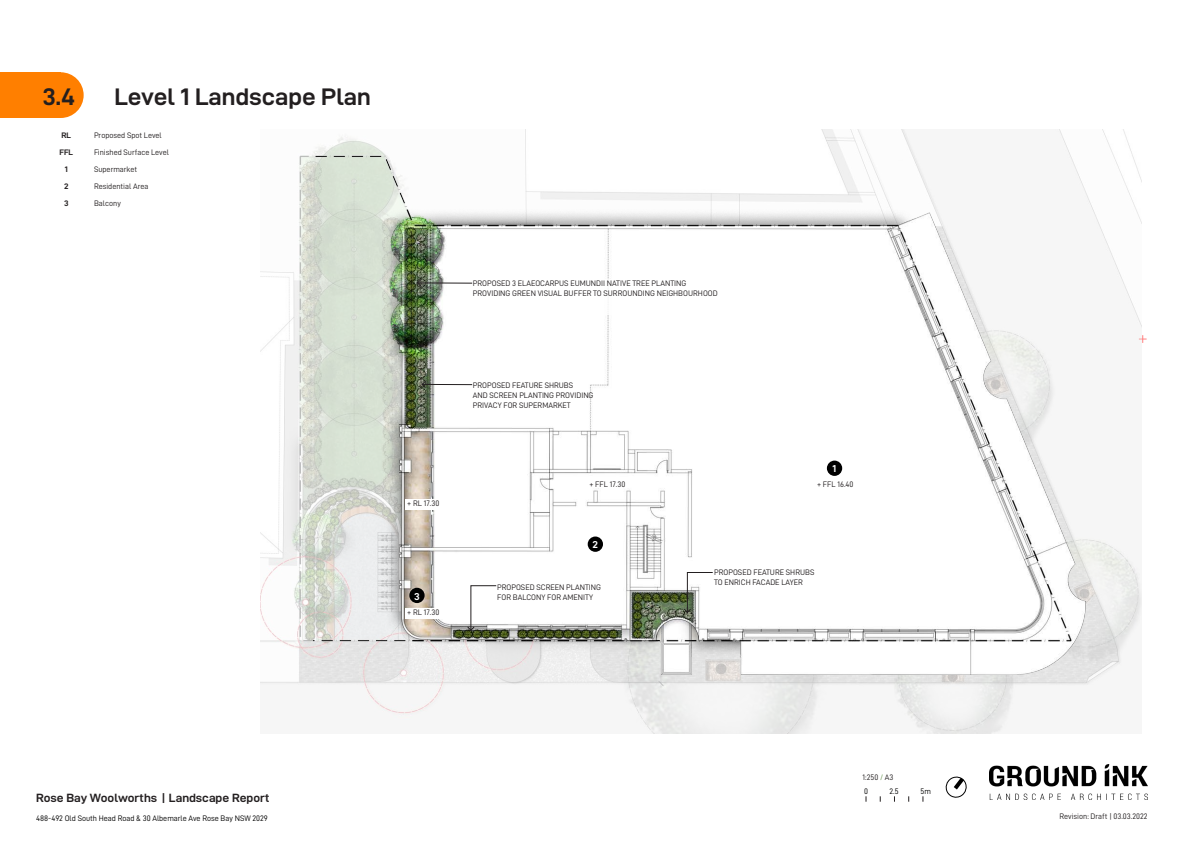
<style>
.page{position:relative;width:1191px;height:842px;background:#fff}
.page>*{position:absolute;margin:0;border:0;box-sizing:border-box;transform-origin:0 0}
.Table_of_Content{font:24px "D DIN Exp Bold";color:#231f20}
.t1{font:12px "D DIN Exp Bold";color:#231f20}
.Section{font:10px "D DIN Exp Bold";color:#fff}
.Content{font:8px/13.3px "D DIN";color:#231f20}
.t2{font:8px "D DIN";color:#000}
.Content-2{font:8px "D DIN Exp Bold";color:#231f20}
.s1{color:#55883d}
.s2{color:#000}
</style>
<div class="page">
<svg style="left:1141px;top:335px;width:5px;height:8px"></svg>
<div style="left:38px;top:72px;width:46px;height:46px;background:#ff7f00;border-radius:50%"></div>
<div style="left:0;top:72px;width:61px;height:46px;background:#ff7f00"></div>
<svg style="left:945px;top:776px;width:22px;height:22px"></svg>
<img style="left:261px;top:154px;width:880px;height:579px">
<img style="left:313px;top:129px;width:821px;height:599px">
<div style="left:827px;top:461px;width:15px;height:15px;background:#000;border-radius:50%"></div>
<svg style="left:467px;top:585px;width:30px;height:46px"></svg>
<svg style="left:683px;top:572px;width:30px;height:41px"></svg>
<div style="left:587px;top:536px;width:16px;height:16px;background:#000;border-radius:50%"></div>
<div style="left:409px;top:588px;width:15px;height:15px;background:#000;border-radius:50%"></div>
<img style="left:989px;top:764px;width:158px;height:36px">
<div style="left:473px;top:279px;width:281px;height:36px;background:#fff"></div>
<hr style="left:422px;top:384px;width:50px;height:1px;background:#231f20">
<svg style="left:421px;top:380px;width:5px;height:8px"></svg>
<hr style="left:417px;top:283px;width:55px;height:1px;background:#231f20">
<svg style="left:416px;top:279px;width:5px;height:8px"></svg>
<div style="left:405px;top:499px;width:46px;height:10px;background:#fff"></div>
<div style="left:405px;top:608px;width:46px;height:11px;background:#fff"></div>
<p class="Table_of_Content" style="left:43px;top:83px;width:34px">3.4</p>
<p class="Table_of_Content" style="left:115px;top:83px;width:258px">Level 1 Landscape Plan</p>
<p class="Content-2" style="left:61px;top:131px;width:11px">RL</p>
<p class="Content" style="left:94px;top:129px;width:69px">Proposed Spot Level</p>
<p class="Content-2" style="left:59px;top:148px;width:15px">FFL</p>
<p class="Content" style="left:94px;top:146px;width:76px">Finished Surface Level</p>
<p class="Content-2" style="left:65px;top:165px;width:5px">1</p>
<p class="Content" style="left:94px;top:163px;width:45px">Supermarket</p>
<p class="Content-2" style="left:64px;top:182px;width:6px">2</p>
<p class="Content" style="left:94px;top:180px;width:56px">Residential Area</p>
<p class="Content-2" style="left:64px;top:199px;width:6px">3</p>
<p class="Content" style="left:94px;top:197px;width:28px">Balcony</p>
<p class="Content" style="left:473px;top:277px;width:215px">PROPOSED 3 ELAEOCARPUS EUMUNDII NATIVE TREE PLANTING</p>
<p class="Content" style="left:473px;top:287px;width:246px">PROVIDING GREEN VISUAL BUFFER TO SURROUNDING NEIGHBOURHOOD</p>
<p class="Content" style="left:407px;top:496px;width:34px">+ RL 17.30</p>
<p class="Section" style="left:414px;top:591px;width:7px">3</p>
<p class="Content" style="left:407px;top:605px;width:34px">+ RL 17.30</p>
<p class="Content" style="left:473px;top:378px;width:102px">PROPOSED FEATURE SHRUBS</p>
<p class="Content" style="left:473px;top:388px;width:122px">AND SCREEN PLANTING PROVIDING</p>
<p class="Content" style="left:473px;top:398px;width:99px">PRIVACY FOR SUPERMARKET</p>
<p class="Section" style="left:832px;top:463px;width:5px">1</p>
<p class="Content" style="left:589px;top:478px;width:37px">+ FFL 17.30</p>
<p class="Content" style="left:817px;top:478px;width:38px">+ FFL 16.40</p>
<p class="Section" style="left:592px;top:539px;width:7px">2</p>
<p class="Content" style="left:497px;top:580px;width:105px">PROPOSED SCREEN PLANTING</p>
<p class="Content" style="left:497px;top:590px;width:97px">FOR BALCONY FOR AMENITY</p>
<p class="Content" style="left:714px;top:566px;width:102px">PROPOSED FEATURE SHRUBS</p>
<p class="Content" style="left:714px;top:576px;width:90px">TO ENRICH FACADE LAYER</p>
<h2 class="t1" style="left:36px;top:791px;width:235px">Rose Bay Woolworths | Landscape Report</h2>
<p class="t2" style="left:36px;top:813px;width:233px">488-492 Old South Head Road &amp; 30 Albemarle Ave Rose Bay NSW 2029</p>
<p class="Content" style="left:862px;top:771px;width:32px">1:250 <span class="s1">/</span> A3<br><span class="s2">0</span></p>
<p class="t2" style="left:889px;top:786px;width:11px">2.5</p>
<p class="t2" style="left:920px;top:786px;width:12px">5m</p>
<p class="Content" style="left:1059px;top:809px;width:90px">Revision: Draft | 03.03.2022</p>
</div>
